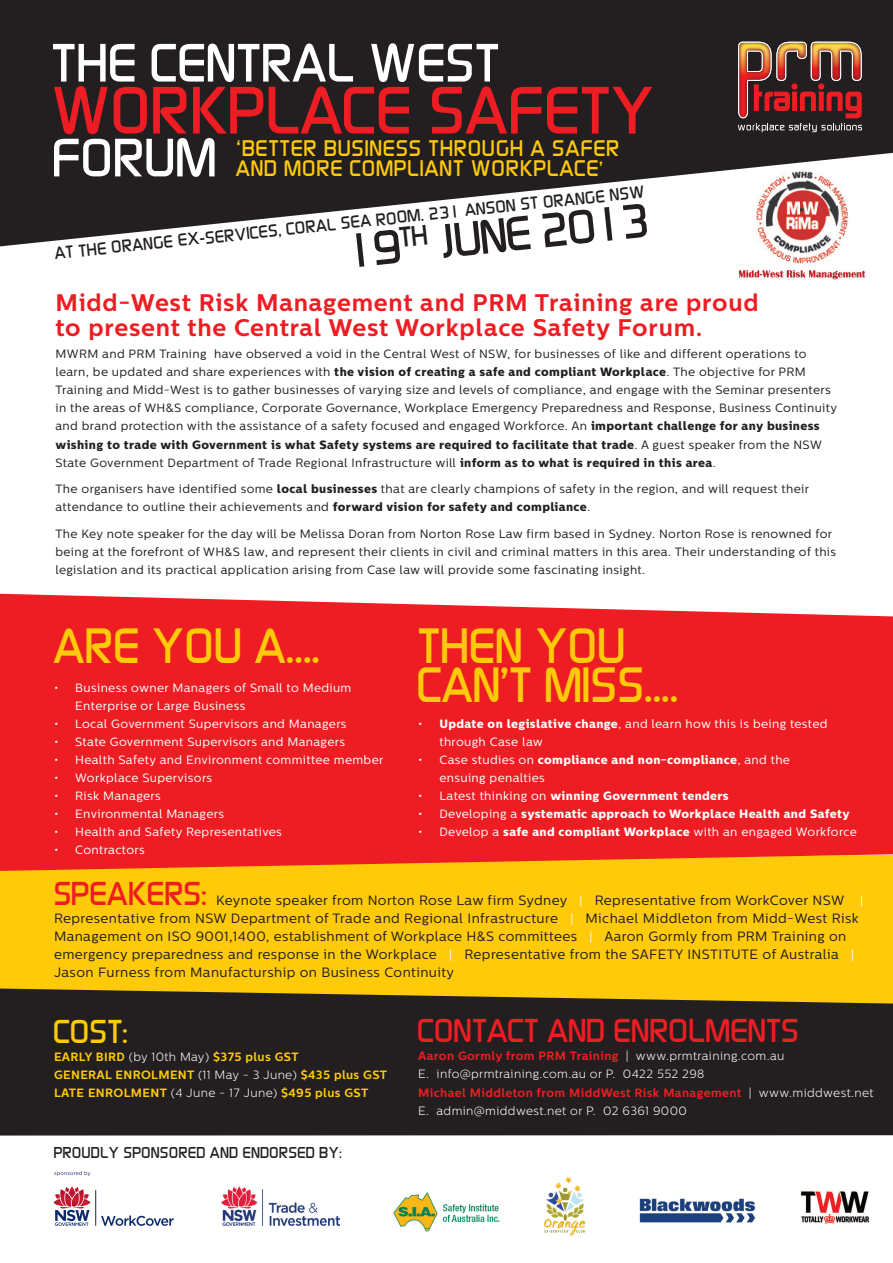
<style>
.page{position:relative;width:893px;height:1263px;background:#fff}
.page>*{position:absolute;margin:0;border:0;box-sizing:border-box;transform-origin:0 0}
.t1{font:64.2px "Bazouk S Si";letter-spacing:.03em;color:#ee1d23}
.t2{font:51.75px "Bazouk S Si";letter-spacing:.03em;color:#fff}
.t3{font:47.25px/38.4px "Bazouk S Si";letter-spacing:.03em;color:#feca0a}
.t4{font:46.2px "Bazouk S Si";color:#231f20}
.t5{font:31.5px "Bazouk S Si";color:#ee1d23}
.t6{font:31.5px "Bazouk S Si";color:#feca0a}
.t7{font:700 24px/25.5px "Centrale Sans";letter-spacing:.03em;color:#ee1d23}
.t8{font:21.6px "Bazouk S Si";letter-spacing:.07em;color:#feca0a}
.t9{font:19.8px "Bazouk S Si";color:#feca0a}
.t10{font:16.5px "Bazouk S Si";color:#231f20}
.t11{font:15px "Bazouk S Si";color:#231f20}
.t12{font:13.5px/18px "Centrale Sans";letter-spacing:.03em;color:#231f20}
.t13{font:12px/18px "Centrale Sans";letter-spacing:.03em;color:#231f20}
.t14{font:12px/18px "Centrale Sans";letter-spacing:.03em;color:#fff}
.t15{font:300 12px/18px "Centrale Sans";letter-spacing:.03em;color:#fff}
.t16{font:700 12px/18px "Centrale Sans";letter-spacing:.03em;color:#feca0a}
.t17{font:800 12px "Centrale Sans";letter-spacing:.03em;color:#fff}
.s1{font-weight:800}
.s2{font-weight:400}
.s3{font-size:12px;color:#fff}
.s4{font-weight:300;color:#fff}
.s5{font-weight:700;color:#ee1d23}
</style>
<div class="page">
<div style="left:0;top:871px;width:893px;height:117px;background:#feca0a"></div>
<div style="left:0;top:988px;width:893px;height:147px;background:#231f20"></div>
<svg style="left:0;top:594px;width:893px;height:277px;background:#ef2b2b"></svg>
<svg style="left:0;top:0;width:893px;height:246px;fill:#231f20"></svg>
<svg style="left:738px;top:42px;width:124px;height:90px;background:#7b433a"></svg>
<img style="left:757px;top:171px;width:91px;height:93px">
<img style="left:739px;top:270px;width:127px;height:10px">
<hr style="left:95px;top:1190px;width:1px;height:35px;background:#0d2b6d">
<svg style="left:54px;top:1186px;width:36px;height:40px"></svg>
<svg style="left:101px;top:1215px;width:73px;height:11px"></svg>
<svg style="left:54px;top:1171px;width:36px;height:5px"></svg>
<img style="left:639px;top:1198px;width:117px;height:25px">
<img style="left:800px;top:1191px;width:70px;height:33px">
<img style="left:394px;top:1192px;width:105px;height:40px">
<img style="left:222px;top:1187px;width:118px;height:39px">
<img style="left:544px;top:1176px;width:42px;height:59px">
<h2 class="t2" style="left:52px;top:38px;width:448px">THE CENTRAL WEST</h2>
<h1 class="t1" style="left:52px;top:80px;width:603px">WORKPLACE SAFETY</h1>
<h2 class="t2" style="left:52px;top:133px;width:165px">FORUM</h2>
<h3 class="t8" style="left:236px;top:138px;width:33px">‘BETTER</h3>
<h3 class="t8" style="left:324px;top:138px;width:14px">BUS</h3>
<h3 class="t8" style="left:365px;top:138px;width:19px">INESS</h3>
<h3 class="t8" style="left:429px;top:138px;width:14px">THROU</h3>
<h3 class="t8" style="left:496px;top:138px;width:71px">GHASAFER</h3>
<h3 class="t8" style="left:236px;top:158px;width:64px">AN D MORE</h3>
<h3 class="t8" style="left:350px;top:158px;width:15px">COMPL</h3>
<h3 class="t8" style="left:420px;top:158px;width:19px">IANT</h3>
<h3 class="t8" style="left:471px;top:158px;width:35px">WORKPLACE</h3>
<h3 class="t9" style="left:600px;top:160px;width:5px">’</h3>
<h3 class="t10" style="left:153px;top:235px;width:152px;rotate:-6deg">GE EX-SER VICES , CORAL</h3>
<h3 class="t10" style="left:340px;top:215px;width:55px;rotate:-6deg">SEA ROOM</h3>
<h3 class="t10" style="left:420px;top:207px;width:65px;rotate:-6deg">. 231 ANSON</h3>
<h3 class="t10" style="left:520px;top:197px;width:43px;rotate:-6deg">ST ORAN</h3>
<h3 class="t10" style="left:584px;top:190px;width:61px;rotate:-6deg">GE NSW</h3>
<h3 class="t4" style="left:344px;top:229px;width:133px;rotate:-6deg">19<sup>TH</sup> JUNE</h3>
<h3 class="t4" style="left:539px;top:209px;width:110px;rotate:-6deg">2013</h3>
<h3 class="t10" style="left:54px;top:246px;width:34px;rotate:-6deg">AT THE</h3>
<h3 class="t10" style="left:111px;top:240px;width:20px;rotate:-6deg">ORAN</h3>
<h3 class="t7" style="left:56px;top:290px;width:705px">Midd-West Risk Management and PRM Training are proud to present the Central West Workplace Safety Forum.</h3>
<p class="t13" style="left:56px;top:345px;width:783px">MWRM and PRM Training have observed a void in the Central West of NSW, for businesses of like and different operations to learn, be updated and share experiences with <span class="s1">the vision of creating a safe and compliant Workplace</span>. The objective for PRM Training and Midd-West is to gather businesses of varying size and levels of compliance, and engage with the Seminar presenters in the areas of WH&amp;S compliance, Corporate Governance, Workplace Emergency Preparedness and Response, Business Continuity and brand protection with the assistance of a safety focused and engaged Workforce. An <span class="s1">important challenge for any business wishing to trade with Government is what Safety systems are required to facilitate that trade</span>. A guest speaker from the NSW State Government Department of Trade Regional Infrastructure will <span class="s1">inform as to what is required in this area</span>.</p>
<p class="t13" style="left:56px;top:480px;width:755px">The organisers have identified some <span class="s1">local businesses</span> that are clearly champions of safety in the region, and will request their attendance to outline their achievements and <span class="s1">forward vision for safety and compliance</span>.</p>
<p class="t13" style="left:56px;top:524px;width:782px">The Key note speaker for the day will be Melissa Doran from Norton Rose Law firm based in Sydney. Norton Rose is renowned for being at the forefront of WH&amp;S law, and represent their clients in civil and criminal matters in this area. Their understanding of this legislation and its practical application arising from Case law will provide some fascinating insight.</p>
<h3 class="t3" style="left:54px;top:630px;width:267px">ARE YOU A....</h3>
<p class="t14" style="left:75px;top:678px;width:278px;text-indent:-21px">• Business owner Managers of Small to Medium<br>Enterprise or Large Business</p>
<p class="t14" style="left:54px;top:714px;width:294px">• Local Government Supervisors and Managers</p>
<p class="t14" style="left:54px;top:732px;width:293px">• State Government Supervisors and Managers</p>
<p class="t14" style="left:54px;top:750px;width:331px">• Health Safety and Environment committee member</p>
<p class="t14" style="left:54px;top:768px;width:160px">• Workplace Supervisors</p>
<p class="t14" style="left:54px;top:786px;width:108px">• Risk Managers</p>
<p class="t14" style="left:54px;top:804px;width:172px">• Environmental Managers</p>
<p class="t14" style="left:54px;top:822px;width:229px">• Health and Safety Representatives</p>
<p class="t14" style="left:54px;top:840px;width:92px">• Contractors</p>
<h3 class="t3" style="left:418px;top:630px;width:261px">THEN YOU<br>CAN’T MISS....</h3>
<p class="t14" style="left:439px;top:714px;width:390px;text-indent:-21px">• <span class="s1">Update on legislative change</span>, and learn how this is being tested through Case law</p>
<p class="t14" style="left:439px;top:750px;width:352px;text-indent:-21px">• Case studies on <span class="s1">compliance and non-compliance</span>, and the ensuing penalties</p>
<p class="t17" style="left:418px;top:788px;width:312px"><span class="s2">• Latest thinking on</span> winning Government tenders</p>
<p class="t17" style="left:418px;top:806px;width:433px"><span class="s2">• Developing a</span> systematic approach to Workplace Health and Safety</p>
<p class="t14" style="left:418px;top:822px;width:440px">• Develop a <span class="s1">safe and compliant Workplace</span> with an engaged Workforce</p>
<h3 class="t5" style="left:54px;top:878px;width:38px">SPEAKERS</h3>
<h3 class="t5" style="left:202px;top:878px;width:6px">:</h3>
<p class="t12" style="left:54px;top:891px;width:811px;text-indent:162px">Keynote speaker from Norton Rose Law firm Sydney <span class="s3">|</span> Representative from WorkCover NSW <span class="s3">| </span>Representative from NSW Department of Trade and Regional Infrastructure <span class="s3">|</span> Michael Middleton from Midd-West Risk Management on ISO 9001,1400, establishment of Workplace H&amp;S committees <span class="s3">|</span> Aaron Gormly from PRM Training on emergency preparedness and response in the Workplace <span class="s3">|</span> Representative from the SAFETY INSTITUTE of Australia <span class="s3">| </span>Jason Furness from Manufacturship on Business Continuity</p>
<h3 class="t6" style="left:54px;top:1017px;width:18px">COST</h3>
<h3 class="t6" style="left:123px;top:1017px;width:6px">:</h3>
<p class="t16" style="left:54px;top:1048px;width:246px">Early bird <span class="s4">(by 10th May)</span> $375 plus GST<br>Genera</p>
<p class="t16" style="left:105px;top:1066px;width:283px">l Enrolment <span class="s4">(11 May - 3 June)</span> $435 plus GST</p>
<p class="t16" style="left:54px;top:1084px;width:9px">Late</p>
<p class="t16" style="left:88px;top:1084px;width:282px">Enrolment <span class="s4">(4 June - 17 June)</span> $495 plus GST</p>
<p class="t11" style="left:54px;top:1145px;width:19px">PROU</p>
<p class="t11" style="left:91px;top:1145px;width:43px">DLY SPONSORE</p>
<p class="t11" style="left:197px;top:1145px;width:83px">D AND ENDORSE</p>
<p class="t11" style="left:306px;top:1145px;width:37px">D BY :</p>
<h3 class="t5" style="left:418px;top:1016px;width:35px">CONTACT</h3>
<h3 class="t5" style="left:548px;top:1016px;width:103px">AND ENROLMENTS</h3>
<p class="t15" style="left:418px;top:1047px;width:457px"><span class="s5">Aaron Gormly from PRM Training</span> | www.prmtraining.com.au<br>E. info@prmtraining.com.au or P. 0422 552 298<br><span class="s5">Michael Middleton from MiddWest Risk Management</span> | www.middwest.net E. admin@middwest.net or P. 02 6361 9000</p>
</div>
